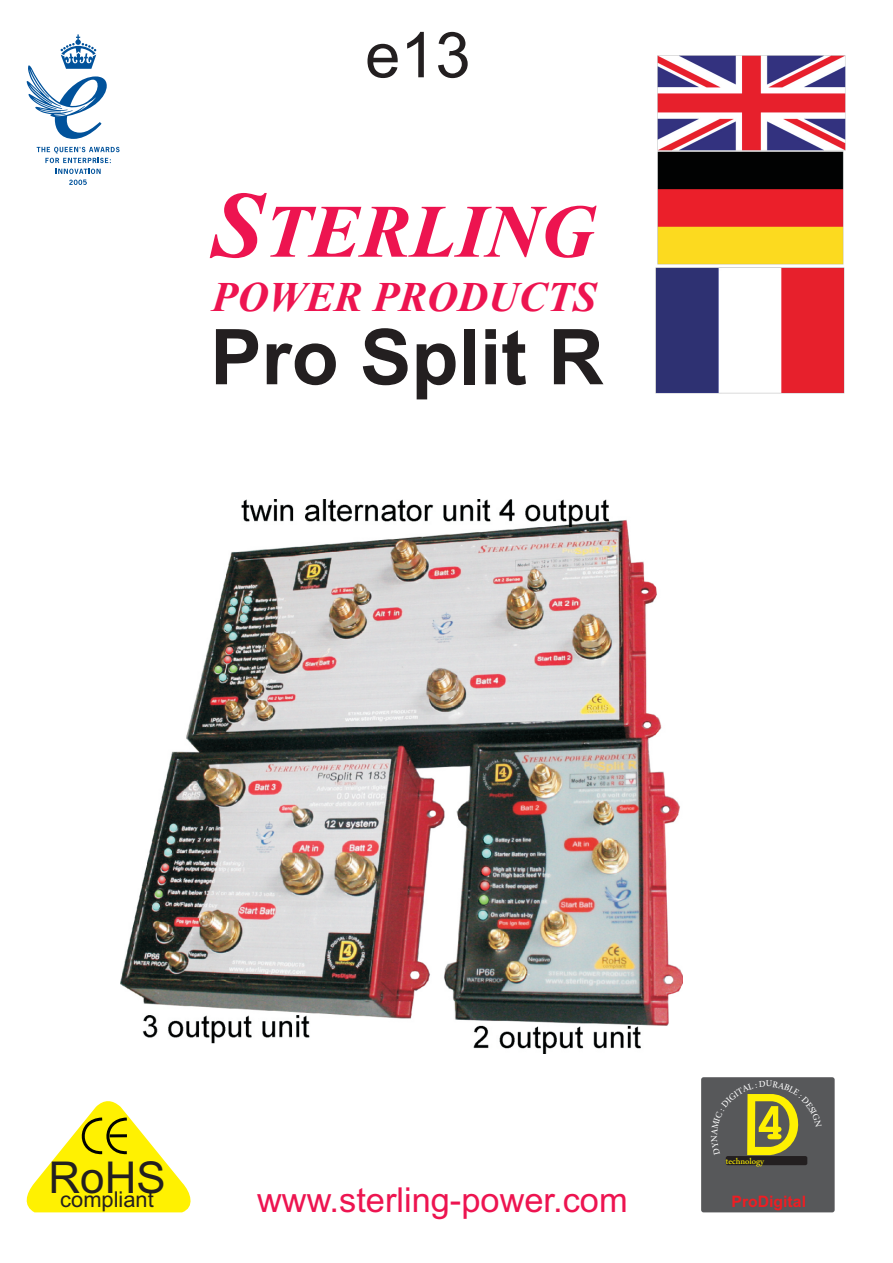
<style>
.page{position:relative;width:893px;height:1263px;background:#fff}
.page>*{position:absolute;margin:0;border:0;box-sizing:border-box;transform-origin:0 0}
.t1{font:700 76.95px "Arial";color:#231f20}
.t2{font:italic 700 75.3px "Times New Roman";color:#ed1450}
.t3{font:63.15px "Arial";color:#231f20}
.t4{font:700 52.5px "Courier New";color:#fff101}
.t5{font:43.95px "Arial";color:#231f20}
.t6{font:italic 700 42.3px "Times New Roman";color:#ed1450}
.t7{font:34.35px "Arial";color:#ed1450}
.t8{font:21.9px "Arial";color:#231f20}
.t9{font:700 15.75px "Arial";color:#ee1d23}
.t10{font:12.45px "Microsoft Uighur";color:#fff101}
.s1{font-size:94.2px}
</style>
<div class="page">
<img style="left:657px;top:56px;width:188px;height:94px">
<img style="left:656px;top:267px;width:188px;height:126px">
<img style="left:657px;top:152px;width:187px;height:113px">
<svg style="left:27px;top:34px;width:80px;height:105px"></svg>
<svg style="left:37px;top:147px;width:83px;height:16px"></svg>
<svg style="left:56px;top:169px;width:45px;height:16px"></svg>
<div style="left:701px;top:1077px;width:134px;height:135px;background:#57585a;border-radius:2px"></div>
<div style="left:726px;top:1156px;width:81px;height:9px;background:#231f20;border-radius:2px"></div>
<svg style="left:26px;top:1101px;width:165px;height:111px"></svg>
<hr style="left:110px;top:1134px;width:17px;height:3px;background:#010202">
<img style="left:121px;top:499px;width:562px;height:555px">
<svg style="left:747px;top:1094px;width:52px;height:61px"></svg>
<h3 class="t3" style="left:365px;top:31px;width:107px">e13</h3>
<h2 class="t2" style="left:212px;top:206px;width:384px"><span class="s1">S</span>TERLING</h2>
<p class="t6" style="left:212px;top:282px;width:386px">POWER PRODUCTS</p>
<h1 class="t1" style="left:210px;top:328px;width:395px">Pro Split R</h1>
<p class="t8" style="left:60px;top:1191px;width:107px">co<sup>o</sup>mp<sup>H</sup>lian<sup>S</sup>t</p>
<p class="t5" style="left:49px;top:1161px;width:33px">R</p>
<p class="t7" style="left:257px;top:1187px;width:372px">www.sterling-power.com</p>
<h3 class="t4" style="left:755px;top:1106px;width:33px">4</h3>
<p class="t10" style="left:726px;top:1155px;width:40px">technology</p>
<p class="t9" style="left:732px;top:1196px;width:76px">ProDigital</p>
</div>
